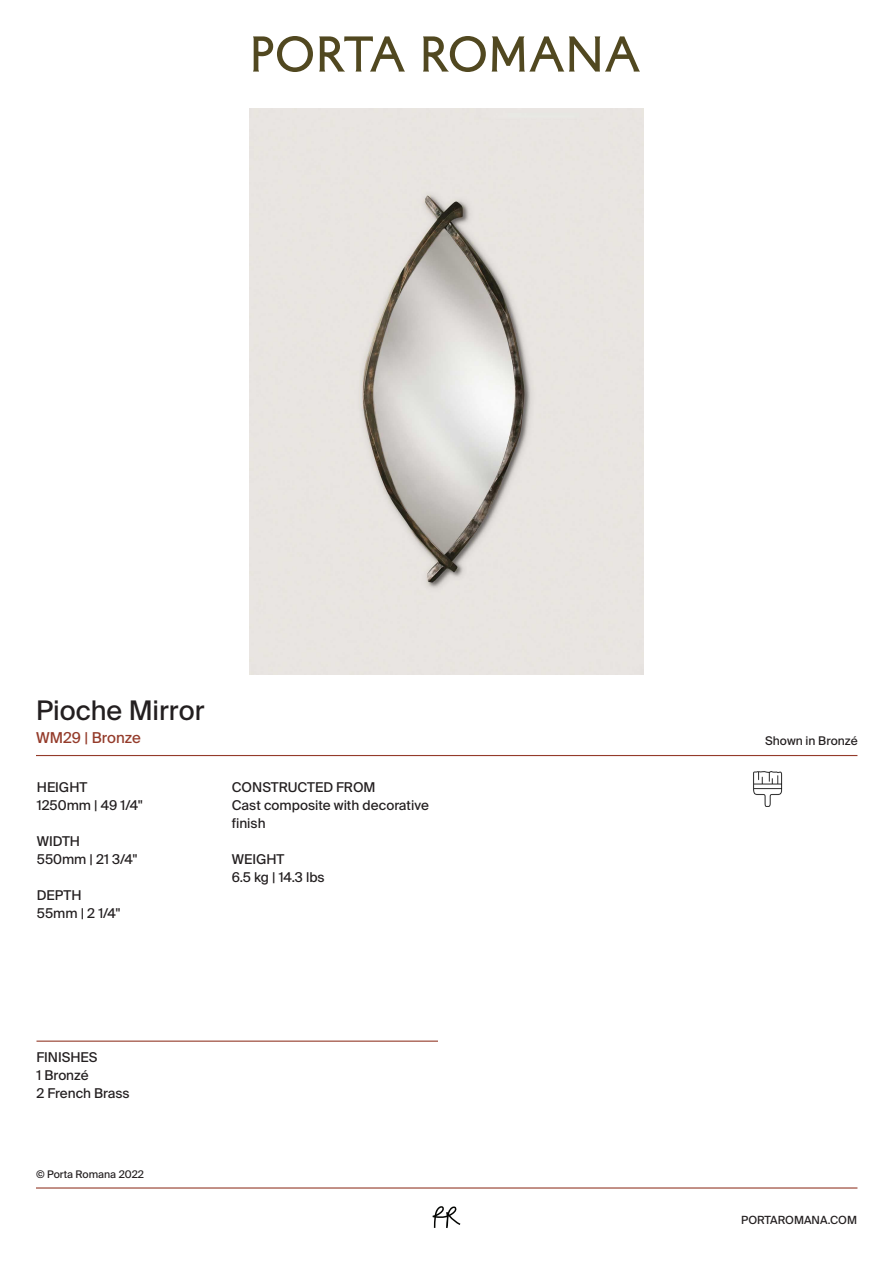
<style>
.page{position:relative;width:893px;height:1263px;background:#fff}
.page>*{position:absolute;margin:0;border:0;box-sizing:border-box;transform-origin:0 0}
.t1{font:27px "Suisse Intl";color:#231f20}
.t2{font:15px "Suisse Intl";color:#943b2a}
.t3{font:13.5px/18px "Suisse Intl";color:#231f20}
.t4{font:12px "Suisse Intl";color:#231f20}
.t5{font:11.25px "Suisse Intl";color:#231f20}
.t6{font:10.5px "Suisse Intl";color:#231f20}
</style>
<div class="page">
<hr style="left:36px;top:755px;width:821px;height:1px;background:#943b2a">
<img style="left:250px;top:108px;width:393px;height:566px">
<svg style="left:253px;top:36px;width:60px;height:36px"></svg>
<svg style="left:319px;top:36px;width:86px;height:36px"></svg>
<svg style="left:423px;top:36px;width:63px;height:36px"></svg>
<svg style="left:492px;top:36px;width:148px;height:36px"></svg>
<hr style="left:36px;top:1040px;width:402px;height:2px;background:#943b2a">
<svg style="left:433px;top:1206px;width:27px;height:22px"></svg>
<hr style="left:36px;top:1187px;width:821px;height:1px;background:#943b2a">
<img style="left:753px;top:772px;width:30px;height:35px">
<h1 class="t1" style="left:36px;top:695px;width:170px">Pioche Mirror</h1>
<p class="t2" style="left:36px;top:729px;width:106px">WM29 | Bronze</p>
<p class="t4" style="left:765px;top:733px;width:94px">Shown in Bronzé</p>
<p class="t3" style="left:37px;top:778px;width:107px">HEIGHT<br>1250mm | 49 1/4"</p>
<p class="t3" style="left:37px;top:832px;width:102px">WIDTH<br>550mm | 21 3/4"</p>
<p class="t3" style="left:37px;top:886px;width:85px">DEPTH<br>55mm | 2 1/4"</p>
<p class="t3" style="left:36px;top:1048px;width:95px">FINISHES<br>1 Bronzé<br>2 French Brass</p>
<p class="t6" style="left:36px;top:1168px;width:109px">© Porta Romana 2022</p>
<p class="t3" style="left:232px;top:778px;width:199px">CONSTRUCTED FROM<br>Cast composite with decorative finish</p>
<p class="t3" style="left:232px;top:850px;width:94px">WEIGHT<br>6.5 kg | 14.3 lbs</p>
<p class="t5" style="left:741px;top:1213px;width:117px">PORTAROMANA.COM</p>
</div>
